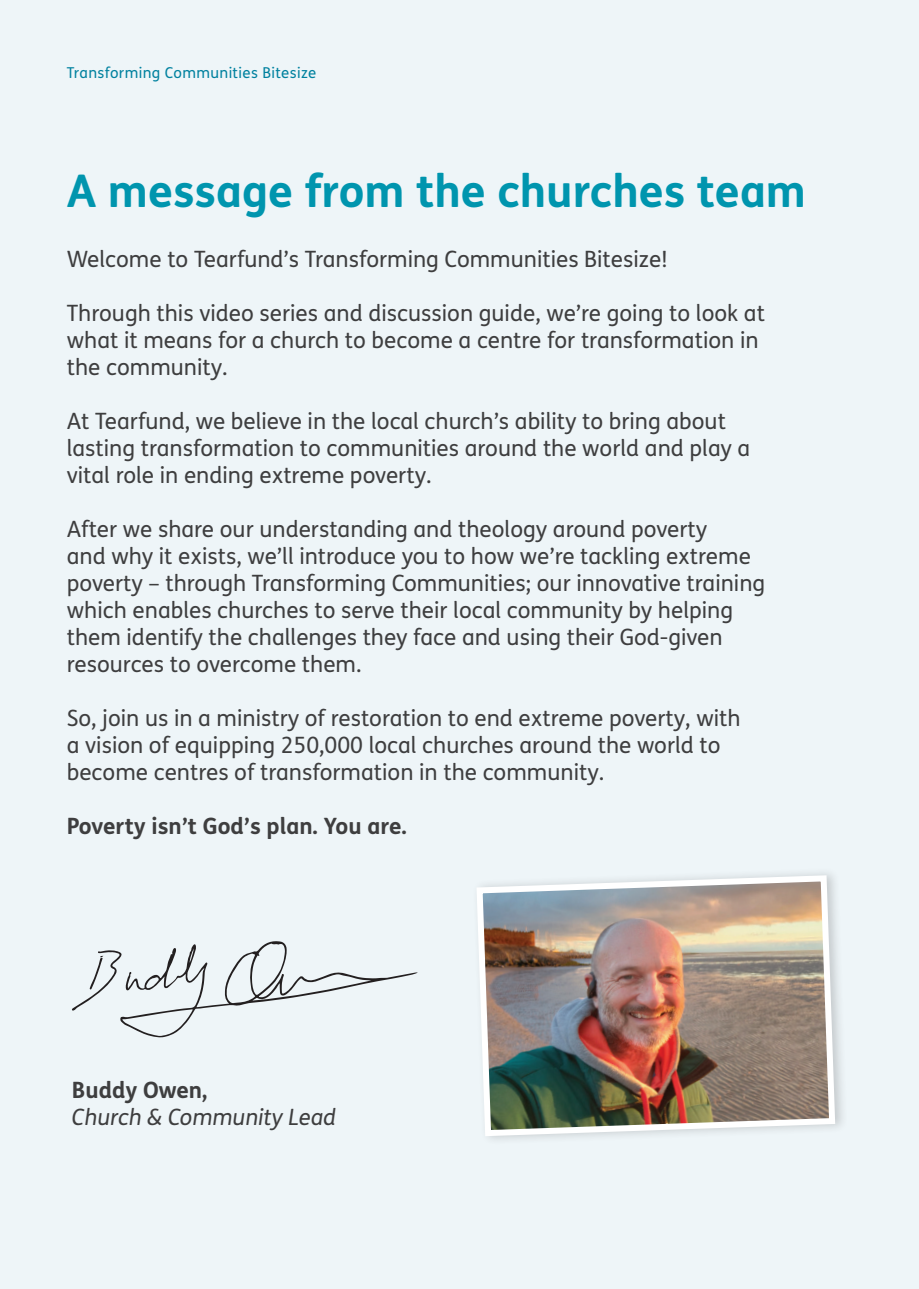
<style>
.page{position:relative;width:919px;height:1289px;background:#fff}
.page>*{position:absolute;margin:0;border:0;box-sizing:border-box;transform-origin:0 0}
.t1{font:700 45px "FS Me";color:#0095ae}
.t2{font:22.5px/27px "FS Me";color:#3e3e3f}
.t3{font:700 22.5px "FS Me";color:#3e3e3f}
.t4{font:italic 22.5px "FS Me";color:#3e3e3f}
.t5{font:15px "FS Me";letter-spacing:.025em;color:#00819f}
</style>
<div class="page">
<div style="left:0;top:0;width:918px;height:1288px;background:#eef5f8"></div>
<img style="left:477px;top:873px;width:361px;height:266px">
<svg style="left:72px;top:941px;width:346px;height:96px"></svg>
<p class="t5" style="left:67px;top:62px;width:251px">Transforming Communities Bitesize</p>
<h1 class="t1" style="left:67px;top:156px;width:740px">A message from the churches team</h1>
<p class="t2" style="left:67px;top:245px;width:602px">Welcome to Tearfund’s Transforming Communities Bitesize!</p>
<p class="t2" style="left:67px;top:299px;width:699px">Through this video series and discussion guide, we’re going to look at what it means for a church to become a centre for transformation in the community.</p>
<p class="t2" style="left:67px;top:407px;width:685px">At Tearfund, we believe in the local church’s ability to bring about lasting transformation to communities around the world and play a vital role in ending extreme poverty.</p>
<p class="t2" style="left:67px;top:515px;width:699px">After we share our understanding and theology around poverty<br>and why it exists, we’ll introduce you to how we’re tackling extreme poverty – through Transforming Communities; our innovative training which enables churches to serve their local community by helping them identify the challenges they face and using their God-given resources to overcome them.</p>
<p class="t2" style="left:67px;top:704px;width:675px">So, join us in a ministry of restoration to end extreme poverty, with a vision of equipping 250,000 local churches around the world to become centres of transformation in the community.</p>
<p class="t3" style="left:67px;top:808px;width:341px">Poverty isn’t God’s plan. You are.</p>
<p class="t3" style="left:72px;top:1072px;width:137px">Buddy Owen,</p>
<p class="t4" style="left:72px;top:1100px;width:265px">Church &amp; Community Lead</p>
</div>
